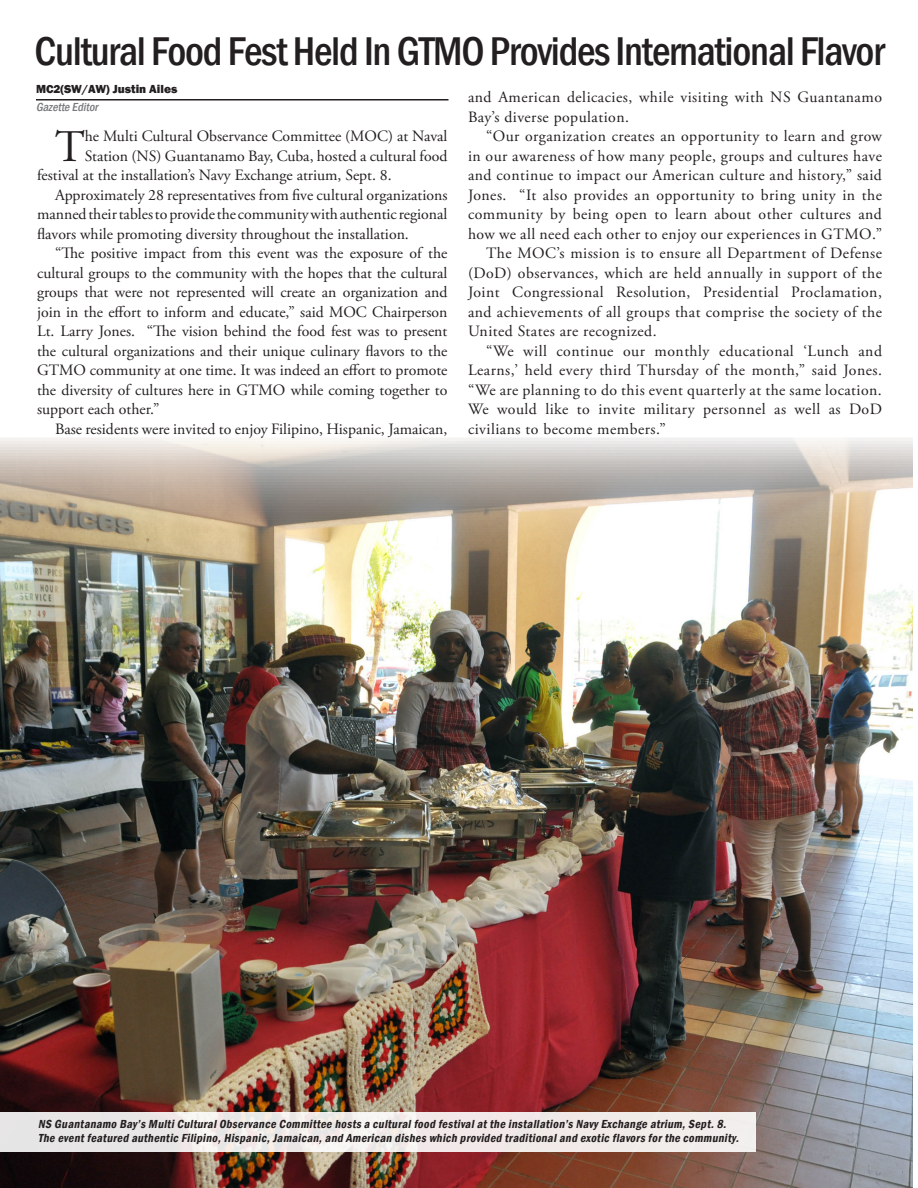
<style>
.page{position:relative;width:918px;height:1188px;background:#fff}
.page>*{position:absolute;margin:0;border:0;box-sizing:border-box;transform-origin:0 0}
.Paragraph_Style_2{font:45.15px "Adobe Garamond Pro";color:#231f20}
.Paragraph_Style_2-2{font:500 condensed 41.25px "Franklin Gothic";letter-spacing:-.03em;color:#231f20}
.Paragraph_Style_2-3{font:15.75px/19.5px "Adobe Garamond Pro";color:#231f20;text-align:justify}
.Paragraph_Style_2-4{font:15.75px/19.5px "Adobe Garamond Pro";letter-spacing:.03em;color:#231f20}
.Paragraph_Style_2-5{font:italic 600 condensed 12px/13.5px "Franklin Gothic";color:#231f20}
.Paragraph_Style_2-6{font:800 12px "Franklin Gothic";color:#231f20}
.Paragraph_Style_2-7{font:italic 500 condensed 12px "Franklin Gothic";color:#76787b}
</style>
<div class="page">
<img style="left:0;top:438px;width:913px;height:750px">
<hr style="left:36px;top:99px;width:412px;height:2px;background:#231f20">
<div style="left:0;top:1112px;width:756px;height:40px;background:linear-gradient(to right,#eae8e7,#f5edeb)"></div>
<p class="Paragraph_Style_2-2" style="left:34px;top:24px;width:852px">Cultural Food Fest Held In GTMO Provides International Flavor</p>
<p class="Paragraph_Style_2-6" style="left:36px;top:82px;width:143px">MC2(SW/AW) Justin Ailes</p>
<p class="Paragraph_Style_2-7" style="left:36px;top:100px;width:66px">Gazette Editor</p>
<p class="Paragraph_Style_2" style="left:55px;top:120px;width:31px">T</p>
<p class="Paragraph_Style_2-3" style="left:85px;top:127px;width:364px">he Multi Cultural Observance Committee (MOC) at Naval</p>
<p class="Paragraph_Style_2-3" style="left:85px;top:147px;width:364px">Station (NS) Guantanamo Bay, Cuba, hosted a cultural food</p>
<p class="Paragraph_Style_2-3" style="left:37px;top:166px;width:356px">festival at the installation’s Navy Exchange atrium, Sept. 8.</p>
<p class="Paragraph_Style_2-3" style="left:37px;top:186px;width:412px;text-indent:18px">Approximately 28 representatives from five cultural organizations manned their tables to provide the community with authentic regional flavors while promoting diversity throughout the installation.</p>
<p class="Paragraph_Style_2-3" style="left:37px;top:244px;width:412px;text-indent:18px">“The positive impact from this event was the exposure of the cultural groups to the community with the hopes that the cultural groups that were not represented will create an organization and join in the effort to inform and educate,” said MOC Chairperson Lt. Larry Jones. “The vision behind the food fest was to present the cultural organizations and their unique culinary flavors to the GTMO community at one time. It was indeed an effort to promote the diversity of cultures here in GTMO while coming together to support each other.”</p>
<p class="Paragraph_Style_2-3" style="left:55px;top:420px;width:394px">Base residents were invited to enjoy Filipino, Hispanic, Jamaican,</p>
<p class="Paragraph_Style_2-4" style="left:468px;top:88px;width:416px">and American delicacies, while visiting with NS Guantanamo<br>Bay’s diverse population.</p>
<p class="Paragraph_Style_2-3" style="left:468px;top:127px;width:416px;text-indent:18px">“Our organization creates an opportunity to learn and grow in our awareness of how many people, groups and cultures have and continue to impact our American culture and history,” said Jones. “It also provides an opportunity to bring unity in the community by being open to learn about other cultures and how we all need each other to enjoy our experiences in GTMO.”</p>
<p class="Paragraph_Style_2-3" style="left:468px;top:244px;width:416px;text-indent:18px">The MOC’s mission is to ensure all Department of Defense (DoD) observances, which are held annually in support of the Joint Congressional Resolution, Presidential Proclamation, and achievements of all groups that comprise the society of the United States are recognized.</p>
<p class="Paragraph_Style_2-3" style="left:468px;top:341px;width:416px;text-indent:18px">“We will continue our monthly educational ‘Lunch and Learns,’ held every third Thursday of the month,” said Jones. “We are planning to do this event quarterly at the same location.<br>We would like to invite military personnel as well as DoD civilians to become members.”</p>
<p class="Paragraph_Style_2-5" style="left:38px;top:1117px;width:705px">NS Guantanamo Bay’s MultiCulturalObservance Committee hosts a culturalfood festivalatthe installation’s Navy Exchange atrium,Sept.8.<br>The eventfeatured authentic Filipino,Hispanic,Jamaican,and American dishes which provided traditionaland exotic flavors forthe community.</p>
</div>
